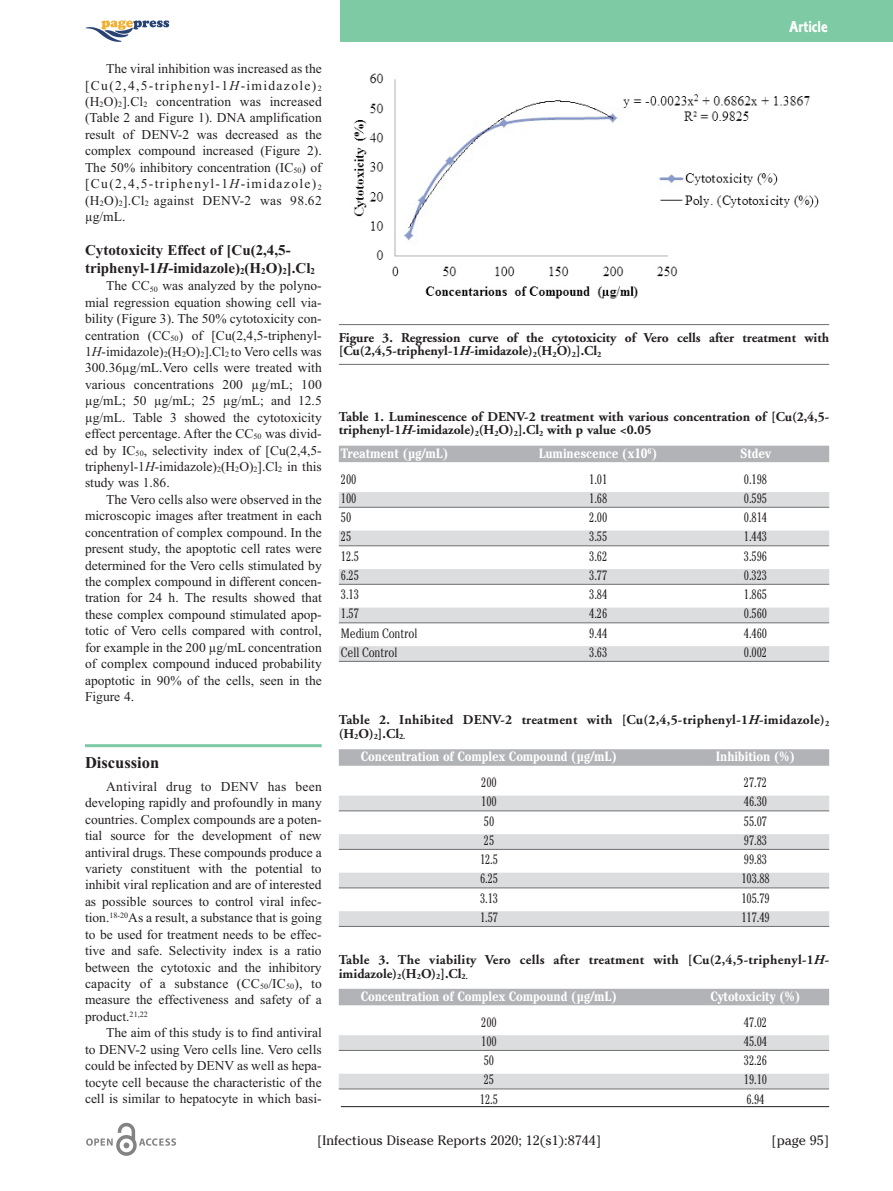
<style>
.page{position:relative;width:893px;height:1191px;background:#fff}
.page>*{position:absolute;margin:0;border:0;box-sizing:border-box;transform-origin:0 0}
.t1{font:700 16.5px "Times New Roman";color:#231f20}
.t2{font:16.5px "Corinthian Bold Condensed Plain";color:#fff}
.t3{font:700 15px/18.1px "Times New Roman";color:#231f20}
.t4{font:13.5px/16.4px "Times New Roman";color:#231f20;text-align:justify}
.t5{font:300 condensed 13.5px "Cheltenham";letter-spacing:-.01em;color:#231f20}
.t6{font:700 13.5px/13.5px "Adobe Garamond";color:#231f20}
.t7{font:700 13.5px/13.5px "Adobe Garamond";letter-spacing:.02em;color:#231f20}
.t8{font:700 condensed 13.5px "Cheltenham";letter-spacing:-.01em;color:#fff}
.t9{font:13.5px "Cheltenham";color:#231f20}
.s1{font-style:italic}
</style>
<div class="page">
<hr style="left:85px;top:744px;width:237px;height:3px;background:#7dcaa4">
<div style="left:340px;top:0;width:553px;height:42px;background:#7dcaa4"></div>
<img style="left:86px;top:1123px;width:90px;height:33px">
<img style="left:85px;top:20px;width:85px;height:22px">
<div style="left:339px;top:445px;width:490px;height:17px;background:#b2b3b7"></div>
<div style="left:339px;top:492px;width:490px;height:15px;background:#dcdddf"></div>
<hr style="left:339px;top:507px;width:490px;height:1px;background:#6c6d70">
<div style="left:339px;top:530px;width:490px;height:15px;background:#dcdddf"></div>
<hr style="left:339px;top:545px;width:490px;height:1px;background:#6c6d70">
<div style="left:339px;top:569px;width:490px;height:15px;background:#dcdddf"></div>
<hr style="left:339px;top:584px;width:490px;height:1px;background:#6c6d70">
<div style="left:339px;top:607px;width:490px;height:15px;background:#dcdddf"></div>
<hr style="left:339px;top:622px;width:490px;height:1px;background:#6c6d70">
<div style="left:339px;top:646px;width:490px;height:15px;background:#dcdddf"></div>
<hr style="left:339px;top:661px;width:490px;height:1px;background:#6c6d70">
<div style="left:339px;top:749px;width:490px;height:16px;background:#b2b3b7"></div>
<div style="left:339px;top:795px;width:490px;height:15px;background:#dcdddf"></div>
<hr style="left:339px;top:810px;width:490px;height:1px;background:#6c6d70">
<div style="left:339px;top:834px;width:490px;height:15px;background:#dcdddf"></div>
<hr style="left:339px;top:849px;width:490px;height:1px;background:#6c6d70">
<div style="left:339px;top:872px;width:490px;height:15px;background:#dcdddf"></div>
<hr style="left:339px;top:887px;width:490px;height:1px;background:#6c6d70">
<div style="left:339px;top:911px;width:490px;height:15px;background:#dcdddf"></div>
<hr style="left:339px;top:926px;width:490px;height:1px;background:#6c6d70">
<div style="left:339px;top:988px;width:490px;height:17px;background:#b2b3b7"></div>
<div style="left:339px;top:1035px;width:490px;height:15px;background:#dcdddf"></div>
<hr style="left:339px;top:1050px;width:490px;height:1px;background:#6c6d70">
<div style="left:339px;top:1073px;width:490px;height:15px;background:#dcdddf"></div>
<hr style="left:339px;top:1088px;width:490px;height:1px;background:#6c6d70">
<hr style="left:341px;top:1106px;width:488px;height:1px;background:#231f20">
<hr style="left:339px;top:324px;width:490px;height:1px;background:#6c6d70">
<hr style="left:339px;top:364px;width:490px;height:1px;background:#6c6d70">
<img style="left:354px;top:73px;width:465px;height:226px">
<p class="t4" style="left:85px;top:60px;width:238px;text-indent:21px">The viral inhibition was increased as the [Cu(2,4,5-triphenyl-1<span class="s1">H</span>-imidazole)<sub>2 </sub>(H<sub>2</sub>O)<sub>2</sub>].Cl<sub>2</sub> concentration was increased (Table 2 and Figure 1). DNA amplification result of DENV-2 was decreased as the complex compound increased (Figure 2).<br>The 50% inhibitory concentration (IC<sub>50</sub>) of [Cu(2,4,5-triphenyl-1<span class="s1">H</span>-imidazole)<sub>2 </sub>(H<sub>2</sub>O)<sub>2</sub>].Cl<sub>2</sub> against DENV-2 was 98.62 µg/mL.</p>
<p class="t3" style="left:85px;top:240px;width:232px">Cytotoxicity Effect of [Cu(2,4,5- triphenyl-1<span class="s1">H</span>-imidazole)<sub>2</sub>(H<sub>2</sub>O)<sub>2</sub>].Cl<sub>2</sub></p>
<p class="t4" style="left:85px;top:277px;width:238px;text-indent:21px">The CC<sub>50</sub> was analyzed by the polyno&shy;mial regression equation showing cell via&shy;bility (Figure 3). The 50% cytotoxicity con&shy;centration (CC<sub>50</sub>) of [Cu(2,4,5-triphenyl-1<span class="s1">H</span>-imidazole)<sub>2</sub>(H<sub>2</sub>O)<sub>2</sub>].Cl<sub>2</sub> to Vero cells was 300.36µg/mL.Vero cells were treated with various concentrations 200 µg/mL; 100 µg/mL; 50 µg/mL; 25 µg/mL; and 12.5 µg/mL. Table 3 showed the cytotoxicity effect percentage. After the CC<sub>50</sub> was divid&shy;ed by IC<sub>50</sub>, selectivity index of [Cu(2,4,5- triphenyl-1<span class="s1">H</span>-imidazole)<sub>2</sub>(H<sub>2</sub>O)<sub>2</sub>].Cl<sub>2</sub> in this study was 1.86.</p>
<p class="t4" style="left:85px;top:491px;width:238px;text-indent:21px">The Vero cells also were observed in the microscopic images after treatment in each concentration of complex compound. In the present study, the apoptotic cell rates were determined for the Vero cells stimulated by the complex compound in different concen&shy;tration for 24 h. The results showed that these complex compound stimulated apop&shy;totic of Vero cells compared with control, for example in the 200 µg/mL concentration of complex compound induced probability apoptotic in 90% of the cells, seen in the Figure 4.</p>
<p class="t2" style="left:789px;top:21px;width:40px">Article</p>
<p class="t6" style="left:339px;top:332px;width:492px">Figure 3. Regression curve of the cytotoxicity of Vero cells after treatment with [Cu(2,4,5-triphenyl-1<span class="s1">H</span>-imidazole)<sub>2</sub>(H<sub>2</sub>O)<sub>2</sub>].Cl<sub>2</sub></p>
<p class="t6" style="left:339px;top:411px;width:492px">Table 1. Luminescence of DENV-2 treatment with various concentration of [Cu(2,4,5- triphenyl-1<span class="s1">H</span>-imidazole)<sub>2</sub>(H<sub>2</sub>O)<sub>2</sub>].Cl<sub>2</sub> with p value &lt;0.05</p>
<p class="t8" style="left:341px;top:448px;width:109px">Treatment (µg/mL)</p>
<p class="t8" style="left:539px;top:448px;width:120px">Luminescence (x10<sup>6</sup>)</p>
<p class="t8" style="left:740px;top:448px;width:32px">Stdev</p>
<p class="t5" style="left:341px;top:474px;width:17px">200</p>
<p class="t5" style="left:589px;top:474px;width:20px">1.01</p>
<p class="t5" style="left:744px;top:474px;width:25px">0.198</p>
<p class="t5" style="left:341px;top:493px;width:17px">100</p>
<p class="t5" style="left:589px;top:493px;width:20px">1.68</p>
<p class="t5" style="left:744px;top:493px;width:25px">0.595</p>
<p class="t5" style="left:341px;top:512px;width:12px">50</p>
<p class="t5" style="left:589px;top:512px;width:20px">2.00</p>
<p class="t5" style="left:744px;top:512px;width:25px">0.814</p>
<p class="t5" style="left:341px;top:532px;width:12px">25</p>
<p class="t5" style="left:589px;top:532px;width:20px">3.55</p>
<p class="t5" style="left:744px;top:532px;width:25px">1.443</p>
<p class="t5" style="left:341px;top:551px;width:20px">12.5</p>
<p class="t5" style="left:589px;top:551px;width:20px">3.62</p>
<p class="t5" style="left:744px;top:551px;width:25px">3.596</p>
<p class="t5" style="left:341px;top:570px;width:20px">6.25</p>
<p class="t5" style="left:589px;top:570px;width:20px">3.77</p>
<p class="t5" style="left:744px;top:570px;width:25px">0.323</p>
<p class="t5" style="left:341px;top:589px;width:20px">3.13</p>
<p class="t5" style="left:589px;top:589px;width:20px">3.84</p>
<p class="t5" style="left:744px;top:589px;width:25px">1.865</p>
<p class="t5" style="left:341px;top:609px;width:20px">1.57</p>
<p class="t5" style="left:589px;top:609px;width:20px">4.26</p>
<p class="t5" style="left:744px;top:609px;width:25px">0.560</p>
<p class="t5" style="left:341px;top:628px;width:78px">Medium Control</p>
<p class="t5" style="left:589px;top:628px;width:20px">9.44</p>
<p class="t5" style="left:744px;top:628px;width:25px">4.460</p>
<p class="t5" style="left:341px;top:647px;width:58px">Cell Control</p>
<p class="t5" style="left:589px;top:647px;width:20px">3.63</p>
<p class="t5" style="left:744px;top:647px;width:25px">0.002</p>
<p class="t7" style="left:339px;top:714px;width:492px">Table 2. Inhibited DENV-2 treatment with [Cu(2,4,5-triphenyl-1<span class="s1">H</span>-imidazole)<sub>2 </sub>(H<sub>2</sub>O)<sub>2</sub>].Cl<sub>2.</sub></p>
<p class="t8" style="left:361px;top:752px;width:258px">Concentration of Complex Compound (µg/mL)</p>
<p class="t8" style="left:716px;top:752px;width:81px">Inhibition (%)</p>
<p class="t5" style="left:481px;top:777px;width:17px">200</p>
<p class="t5" style="left:744px;top:777px;width:25px">27.72</p>
<p class="t5" style="left:481px;top:797px;width:17px">100</p>
<p class="t5" style="left:744px;top:797px;width:25px">46.30</p>
<p class="t5" style="left:484px;top:816px;width:12px">50</p>
<p class="t5" style="left:744px;top:816px;width:25px">55.07</p>
<p class="t5" style="left:484px;top:835px;width:12px">25</p>
<p class="t5" style="left:744px;top:835px;width:25px">97.83</p>
<p class="t5" style="left:480px;top:854px;width:20px">12.5</p>
<p class="t5" style="left:744px;top:854px;width:25px">99.83</p>
<p class="t5" style="left:480px;top:874px;width:20px">6.25</p>
<p class="t5" style="left:741px;top:874px;width:30px">103.88</p>
<p class="t5" style="left:480px;top:893px;width:20px">3.13</p>
<p class="t5" style="left:741px;top:893px;width:30px">105.79</p>
<p class="t5" style="left:480px;top:912px;width:20px">1.57</p>
<p class="t5" style="left:741px;top:912px;width:30px">117.49</p>
<p class="t7" style="left:339px;top:954px;width:492px">Table 3. The viability Vero cells after treatment with [Cu(2,4,5-triphenyl-1<span class="s1">H&shy;</span>imidazole)<sub>2</sub>(H<sub>2</sub>O)<sub>2</sub>].Cl<sub>2.</sub></p>
<p class="t8" style="left:361px;top:991px;width:258px">Concentration of Complex Compound (µg/mL)</p>
<p class="t8" style="left:710px;top:991px;width:92px">Cytotoxicity (%)</p>
<p class="t5" style="left:481px;top:1017px;width:17px">200</p>
<p class="t5" style="left:744px;top:1017px;width:25px">47.02</p>
<p class="t5" style="left:481px;top:1036px;width:17px">100</p>
<p class="t5" style="left:744px;top:1036px;width:25px">45.04</p>
<p class="t5" style="left:484px;top:1055px;width:12px">50</p>
<p class="t5" style="left:744px;top:1055px;width:25px">32.26</p>
<p class="t5" style="left:484px;top:1075px;width:12px">25</p>
<p class="t5" style="left:744px;top:1075px;width:25px">19.10</p>
<p class="t5" style="left:480px;top:1094px;width:20px">12.5</p>
<p class="t5" style="left:746px;top:1094px;width:20px">6.94</p>
<p class="t9" style="left:317px;top:1132px;width:286px">[Infectious Disease Reports 2020; 12(s1):8744]</p>
<p class="t9" style="left:771px;top:1132px;width:59px">[page 95]</p>
<p class="t1" style="left:85px;top:753px;width:76px">Discussion</p>
<p class="t4" style="left:85px;top:778px;width:238px;text-indent:21px">Antiviral drug to DENV has been developing rapidly and profoundly in many countries. Complex compounds are a poten&shy;tial source for the development of new antiviral drugs. These compounds produce a variety constituent with the potential to inhibit viral replication and are of interested as possible sources to control viral infec&shy;tion.<sup>18-20</sup>As a result, a substance that is going to be used for treatment needs to be effec&shy;tive and safe. Selectivity index is a ratio between the cytotoxic and the inhibitory capacity of a substance (CC<sub>50</sub>/IC<sub>50</sub>), to measure the effectiveness and safety of a product.<sup>21,22</sup></p>
<p class="t4" style="left:85px;top:1024px;width:238px;text-indent:21px">The aim of this study is to find antiviral to DENV-2 using Vero cells line. Vero cells could be infected by DENV as well as hepa&shy;tocyte cell because the characteristic of the cell is similar to hepatocyte in which basi-</p>
</div>
